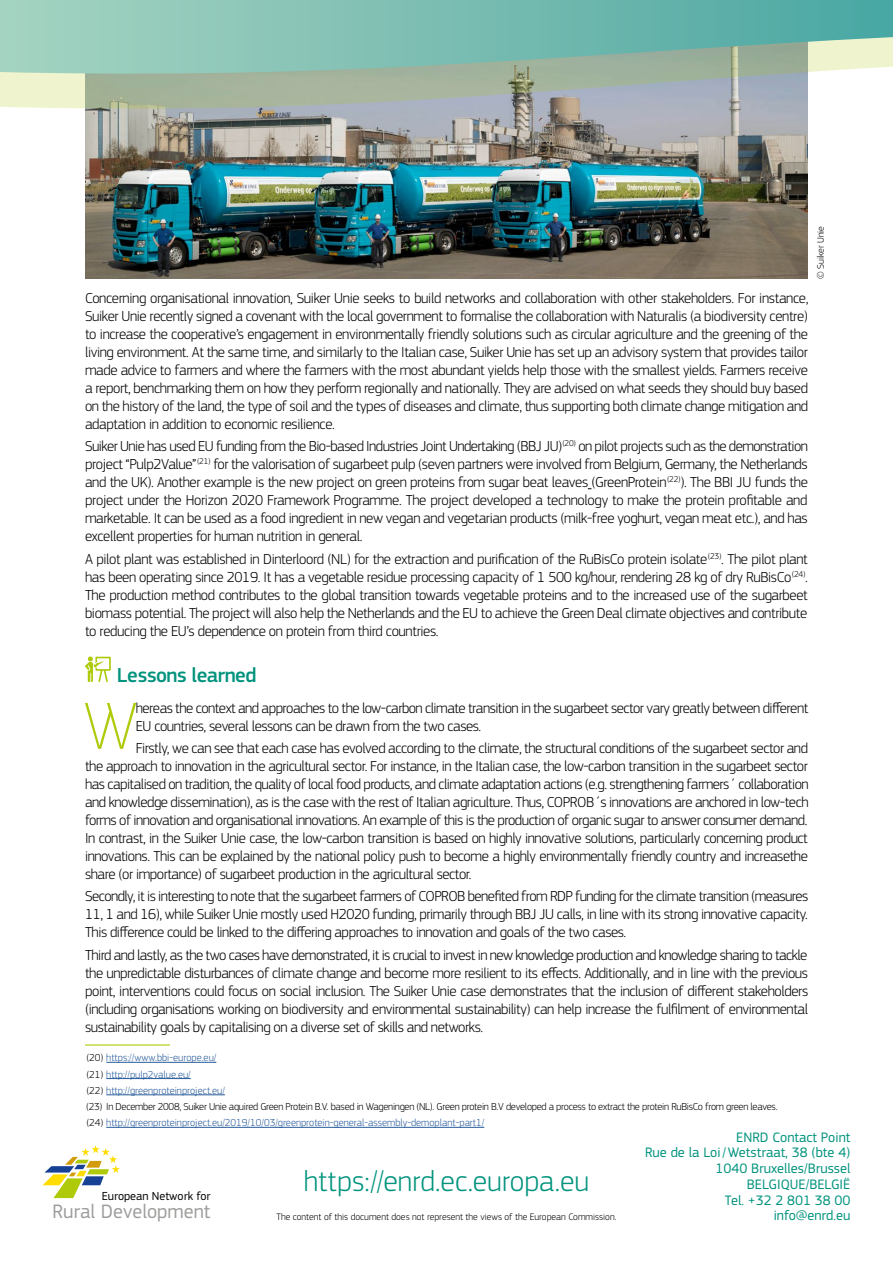
<style>
.page{position:relative;width:893px;height:1263px;background:#fff}
.page>*{position:absolute;margin:0;border:0;box-sizing:border-box;transform-origin:0 0}
._0_Body_Leterine{font:100 69.3px "EC Square Sans Pro";color:#afca0b}
.t1{font:300 30px "EC Square Sans Pro";letter-spacing:-.005em;color:#00937d}
._3_TItre_3{font:500 21px "EC Square Sans Pro";letter-spacing:-.025em;color:#00937d}
.t2{font:20.25px "EC Square Sans Pro";color:#9d9d9c}
._0_Body{font:300 15px/18px "EC Square Sans Pro";letter-spacing:-.03em;color:#000;text-align:justify}
._0_Body_Leterine-2{font:300 15px/18px "EC Square Sans Pro";letter-spacing:-.035em;color:#000}
.t3{font:14.25px/15.8px "EC Square Sans Pro";color:#00937d;text-align:right}
.t4{font:12.15px "EC Square Sans Pro";color:#000}
._9_Footnotes{font:300 10.5px "EC Square Sans Pro";color:#275b9b}
._9_Footnotes-2{font:300 10.5px "EC Square Sans Pro";letter-spacing:-.025em;color:#000}
._8___photo{font:300 9.75px "EC Square Sans Pro";color:#000}
.s1{color:#000}
</style>
<div class="page">
<hr style="left:85px;top:1044px;width:85px;height:1px;background:#afca0b">
<hr style="left:106px;top:1062px;width:110px;height:1px;background:#275b9b">
<hr style="left:106px;top:1078px;width:85px;height:1px;background:#275b9b">
<hr style="left:106px;top:1094px;width:119px;height:1px;background:#275b9b">
<hr style="left:106px;top:1127px;width:378px;height:1px;background:#275b9b">
<svg style="left:85px;top:656px;width:26px;height:26px"></svg>
<svg style="left:43px;top:1145px;width:77px;height:53px"></svg>
<img style="left:85px;top:118px;width:723px;height:161px">
<svg style="left:0;top:79px;width:808px;height:39px"></svg>
<svg style="left:0;top:0;width:893px;height:79px"></svg>
<p class="_0_Body" style="left:85px;top:289px;width:725px">Concerning organisational innovation, Suiker Unie seeks to build networks and collaboration with other stakeholders. For instance, Suiker Unie recently signed a covenant with the local government to formalise the collaboration with Naturalis (a biodiversity centre) to increase the cooperative’s engagement in environmentally friendly solutions such as circular agriculture and the greening of the living environment. At the same time, and similarly to the Italian case, Suiker Unie has set up an advisory system that provides tailor made advice to farmers and where the farmers with the most abundant yields help those with the smallest yields. Farmers receive a report, benchmarking them on how they perform regionally and nationally. They are advised on what seeds they should buy based on the history of the land, the type of soil and the types of diseases and climate, thus supporting both climate change mitigation and adaptation in addition to economic resilience.</p>
<p class="_0_Body" style="left:85px;top:437px;width:724px">Suiker Unie has used EU funding from the Bio-based Industries Joint Undertaking (BBJ JU)<sup>(20)</sup> on pilot projects such as the demonstration project “Pulp2Value”<sup>(21)</sup> for the valorisation of sugarbeet pulp (seven partners were involved from Belgium, Germany, the Netherlands and the UK). Another example is the new project on green proteins from sugar beat leaves (GreenProtein<sup>(22)</sup>). The BBI JU funds the project under the Horizon 2020 Framework Programme. The project developed a technology to make the protein profitable and marketable. It can be used as a food ingredient in new vegan and vegetarian products (milk-free yoghurt, vegan meat etc.), and has excellent properties for human nutrition in general.</p>
<p class="_0_Body" style="left:85px;top:549px;width:724px">A pilot plant was established in Dinterloord (NL) for the extraction and purification of the RuBisCo protein isolate<sup>(23)</sup>. The pilot plant has been operating since 2019. It has a vegetable residue processing capacity of 1 500 kg/hour, rendering 28 kg of dry RuBisCo<sup>(24)</sup>.<br>The production method contributes to the global transition towards vegetable proteins and to the increased use of the sugarbeet biomass potential. The project will also help the Netherlands and the EU to achieve the Green Deal climate objectives and contribute to reducing the EU’s dependence on protein from third countries.</p>
<p class="_8___photo" style="left:815px;top:279px;width:54px;rotate:-90deg">© Suiker Unie</p>
<p class="_3_TItre_3" style="left:117px;top:663px;width:141px">Lessons learned</p>
<p class="_0_Body_Leterine" style="left:83px;top:685px;width:56px">W</p>
<p class="_0_Body_Leterine-2" style="left:136px;top:699px;width:674px">hereas the context and approaches to the low-carbon climate transition in the sugarbeet sector vary greatly between different<br>EU countries, several lessons can be drawn from the two cases.</p>
<p class="_0_Body" style="left:85px;top:739px;width:725px;text-indent:51px">Firstly, we can see that each case has evolved according to the climate, the structural conditions of the sugarbeet sector and the approach to innovation in the agricultural sector. For instance, in the Italian case, the low-carbon transition in the sugarbeet sector has capitalised on tradition, the quality of local food products, and climate adaptation actions (e.g. strengthening farmers´ collaboration and knowledge dissemination), as is the case with the rest of Italian agriculture. Thus, COPROB´s innovations are anchored in low-tech forms of innovation and organisational innovations. An example of this is the production of organic sugar to answer consumer demand.<br>In contrast, in the Suiker Unie case, the low-carbon transition is based on highly innovative solutions, particularly concerning product innovations. This can be explained by the national policy push to become a highly environmentally friendly country and increasethe share (or importance) of sugarbeet production in the agricultural sector.</p>
<p class="_0_Body" style="left:85px;top:887px;width:725px">Secondly, it is interesting to note that the sugarbeet farmers of COPROB benefited from RDP funding for the climate transition (measures 11, 1 and 16), while Suiker Unie mostly used H2020 funding, primarily through BBJ JU calls, in line with its strong innovative capacity.<br>This difference could be linked to the differing approaches to innovation and goals of the two cases.</p>
<p class="_0_Body" style="left:85px;top:945px;width:725px">Third and lastly, as the two cases have demonstrated, it is crucial to invest in new knowledge production and knowledge sharing to tackle the unpredictable disturbances of climate change and become more resilient to its effects. Additionally, and in line with the previous point, interventions could focus on social inclusion. The Suiker Unie case demonstrates that the inclusion of different stakeholders (including organisations working on biodiversity and environmental sustainability) can help increase the fulfilment of environmental sustainability goals by capitalising on a diverse set of skills and networks.</p>
<p class="_9_Footnotes" style="left:86px;top:1052px;width:132px"><span class="s1">(20)</span> https://www.bbi-europe.eu/</p>
<p class="_9_Footnotes" style="left:86px;top:1068px;width:106px"><span class="s1">(21)</span> http://pulp2value.eu/</p>
<p class="_9_Footnotes" style="left:86px;top:1084px;width:140px"><span class="s1">(22)</span> http://greenproteinproject.eu/</p>
<p class="_9_Footnotes-2" style="left:86px;top:1100px;width:693px">(23) In December 2008, Suiker Unie aquired Green Protein B.V. based in Wageningen (NL). Green protein B.V developed a process to extract the protein RuBisCo from green leaves.</p>
<p class="_9_Footnotes" style="left:86px;top:1117px;width:399px"><span class="s1">(24)</span> http://greenproteinproject.eu/2019/10/03/greenprotein-general-assembly-demoplant-part1/</p>
<p class="t4" style="left:102px;top:1188px;width:110px">European Network for</p>
<p class="t2" style="left:52px;top:1199px;width:159px">Rural Development</p>
<p class="t1" style="left:304px;top:1163px;width:287px">https://enrd.ec.europa.eu</p>
<p class="_8___photo" style="left:276px;top:1211px;width:342px">The content of this document does not represent the views of the European Commission.</p>
<p class="t3" style="left:645px;top:1129px;width:207px">ENRD Contact Point<br>Rue de la Loi/Wetstraat, 38 (bte 4)<br>1040 Bruxelles/Brussel<br>BELGIQUE/BELGIË<br>Tel. +32 2 801 38 00 info@enrd.eu</p>
</div>
